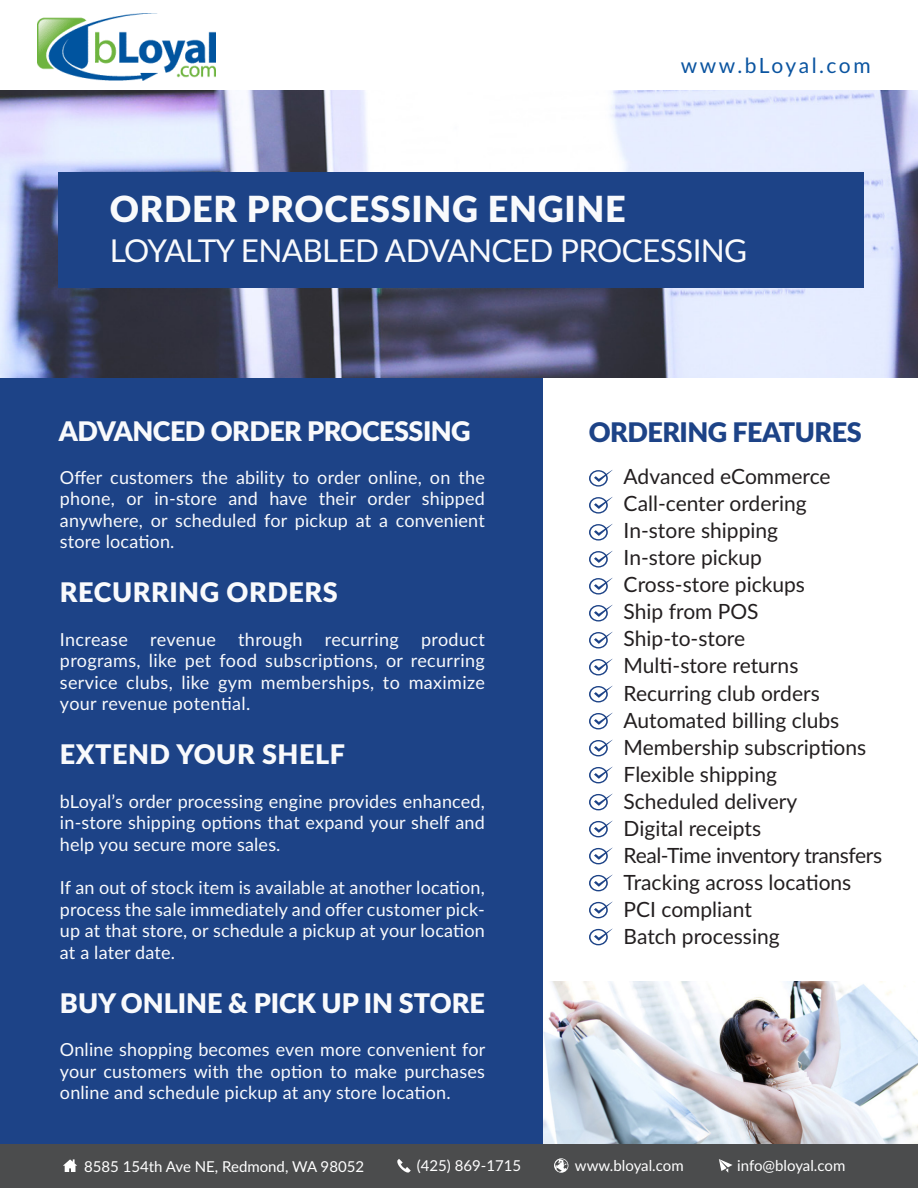
<style>
.page{position:relative;width:918px;height:1188px;background:#fff}
.page>*{position:absolute;margin:0;border:0;box-sizing:border-box;transform-origin:0 0}
.t1{font:900 36px "Lato";letter-spacing:.02em;color:#f9fafc}
.t2{font:31.5px "Lato";letter-spacing:-.02em;color:#f9fafc}
.t3{font:900 27px "Lato";letter-spacing:.02em;color:#f9fafc}
.t4{font:900 27px "Lato";color:#f9fafc}
.t5{font:900 27px "Lato";letter-spacing:-.02em;color:#f9fafc}
.t6{font:900 27px "Lato";letter-spacing:-.02em;color:#1d4387}
.t7{font:21px "Lato";color:#231f20}
.t8{font:21px "Lato";letter-spacing:-.02em;color:#231f20}
.t9{font:21px "Lato";letter-spacing:.11em;color:#0a54a0}
.t10{font:18px/21.6px "Lato";letter-spacing:.01em;color:#f9fafc;text-align:justify}
.t11{font:15px "Lato";color:#fff}
</style>
<div class="page">
<div style="left:0;top:1143px;width:918px;height:45px;background:#4b4c4d"></div>
<img style="left:38px;top:13px;width:177px;height:68px">
<div style="left:0;top:378px;width:542px;height:765px;background:#1d4387"></div>
<svg style="left:63px;top:1159px;width:14px;height:13px"></svg>
<svg style="left:397px;top:1159px;width:14px;height:14px"></svg>
<svg style="left:554px;top:1158px;width:14px;height:15px"></svg>
<svg style="left:719px;top:1159px;width:14px;height:14px"></svg>
<img style="left:0;top:91px;width:918px;height:287px">
<div style="left:59px;top:172px;width:805px;height:116px;background:#1d4387"></div>
<svg style="left:589px;top:470px;width:24px;height:17px"></svg>
<svg style="left:589px;top:497px;width:24px;height:17px"></svg>
<svg style="left:589px;top:523px;width:24px;height:18px"></svg>
<svg style="left:589px;top:550px;width:24px;height:18px"></svg>
<svg style="left:589px;top:577px;width:24px;height:18px"></svg>
<svg style="left:589px;top:604px;width:24px;height:18px"></svg>
<svg style="left:589px;top:631px;width:24px;height:18px"></svg>
<svg style="left:589px;top:658px;width:24px;height:17px"></svg>
<svg style="left:589px;top:685px;width:24px;height:17px"></svg>
<svg style="left:589px;top:712px;width:24px;height:17px"></svg>
<svg style="left:589px;top:739px;width:24px;height:17px"></svg>
<svg style="left:589px;top:766px;width:24px;height:17px"></svg>
<svg style="left:589px;top:793px;width:24px;height:17px"></svg>
<svg style="left:589px;top:820px;width:24px;height:17px"></svg>
<svg style="left:589px;top:847px;width:24px;height:17px"></svg>
<svg style="left:589px;top:874px;width:24px;height:17px"></svg>
<svg style="left:589px;top:901px;width:24px;height:17px"></svg>
<svg style="left:589px;top:928px;width:24px;height:17px"></svg>
<img style="left:543px;top:982px;width:375px;height:161px">
<p class="t9" style="left:681px;top:50px;width:191px">www.bLoyal.com</p>
<p class="t1" style="left:110px;top:182px;width:518px">ORDER PROCESSING ENGINE</p>
<p class="t2" style="left:110px;top:228px;width:639px">LOYALTY ENABLED ADVANCED PROCESSING</p>
<p class="t5" style="left:59px;top:411px;width:413px">ADVANCED ORDER PROCESSING</p>
<p class="t10" style="left:60px;top:465px;width:426px">Offer customers the ability to order online, on the phone, or in-store and have their order shipped anywhere, or scheduled for pickup at a convenient store location.</p>
<p class="t3" style="left:60px;top:572px;width:279px">RECURRING ORDERS</p>
<p class="t10" style="left:60px;top:627px;width:426px">Increase revenue through recurring product programs, like pet food subscriptions, or recurring service clubs, like gym memberships, to maximize your revenue potential.</p>
<p class="t3" style="left:60px;top:734px;width:287px">EXTEND YOUR SHELF</p>
<p class="t10" style="left:60px;top:789px;width:426px">bLoyal’s order processing engine provides enhanced, in-store shipping options that expand your shelf and help you secure more sales.</p>
<p class="t10" style="left:60px;top:876px;width:426px">If an out of stock item is available at another location, process the sale immediately and offer customer pick&shy;up at that store, or schedule a pickup at your location at a later date.</p>
<p class="t4" style="left:60px;top:983px;width:426px">BUY ONLINE &amp; PICK UP IN STORE</p>
<p class="t10" style="left:60px;top:1038px;width:427px">Online shopping becomes even more convenient for your customers with the option to make purchases online and schedule pickup at any store location.</p>
<p class="t6" style="left:589px;top:412px;width:274px">ORDERING FEATURES</p>
<p class="t7" style="left:624px;top:462px;width:209px">Advanced eCommerce</p>
<p class="t7" style="left:624px;top:489px;width:185px">Call-center ordering</p>
<p class="t7" style="left:624px;top:516px;width:156px">In-store shipping</p>
<p class="t7" style="left:624px;top:543px;width:140px">In-store pickup</p>
<p class="t7" style="left:624px;top:570px;width:183px">Cross-store pickups</p>
<p class="t7" style="left:624px;top:597px;width:137px">Ship from POS</p>
<p class="t7" style="left:624px;top:624px;width:123px">Ship-to-store</p>
<p class="t7" style="left:624px;top:651px;width:176px">Multi-store returns</p>
<p class="t7" style="left:624px;top:678px;width:198px">Recurring club orders</p>
<p class="t7" style="left:624px;top:705px;width:217px">Automated billing clubs</p>
<p class="t7" style="left:624px;top:732px;width:244px">Membership subscriptions</p>
<p class="t7" style="left:624px;top:759px;width:155px">Flexible shipping</p>
<p class="t7" style="left:624px;top:786px;width:175px">Scheduled delivery</p>
<p class="t7" style="left:624px;top:813px;width:139px">Digital receipts</p>
<p class="t8" style="left:624px;top:840px;width:260px">Real-Time inventory transfers</p>
<p class="t7" style="left:624px;top:867px;width:229px">Tracking across locations</p>
<p class="t7" style="left:624px;top:894px;width:130px">PCI compliant</p>
<p class="t7" style="left:624px;top:921px;width:158px">Batch processing</p>
<p class="t11" style="left:84px;top:1155px;width:281px">8585 154th Ave NE, Redmond, WA 98052</p>
<p class="t11" style="left:417px;top:1154px;width:106px">(425) 869-1715</p>
<p class="t11" style="left:575px;top:1154px;width:110px">www.bloyal.com</p>
<p class="t11" style="left:737px;top:1154px;width:110px">info@bloyal.com</p>
</div>
